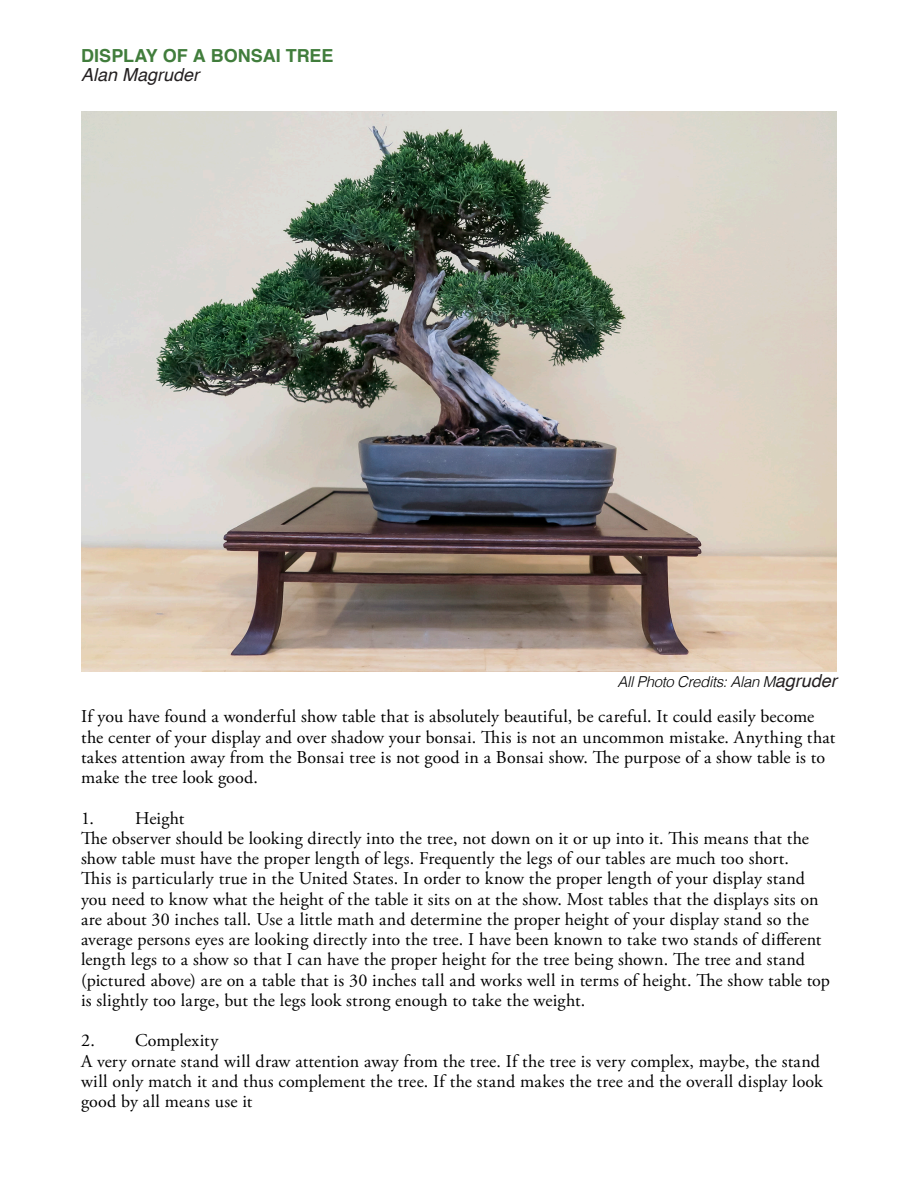
<style>
.page{position:relative;width:918px;height:1188px;background:#fff}
.page>*{position:absolute;margin:0;border:0;box-sizing:border-box;transform-origin:0 0}
.t1{font:18px/20.2px "Adobe Garamond Pro";letter-spacing:.01em;color:#000}
.t2{font:700 18px "Helvetica";letter-spacing:.005em;color:#417d3c}
.t3{font:italic 18px "Helvetica";color:#231f20}
.t4{font:italic 300 15px "Helvetica";letter-spacing:-.025em;color:#000}
.s1{font-weight:400;font-size:18px;color:#231f20}
</style>
<div class="page">
<img style="left:81px;top:112px;width:756px;height:559px">
<p class="t2" style="left:81px;top:41px;width:254px">DISPLAY OF A BONSAI TREE</p>
<p class="t3" style="left:81px;top:61px;width:120px">Alan Magruder</p>
<p class="t4" style="left:618px;top:669px;width:221px">All Photo Credits: Alan M<span class="s1">agruder</span></p>
<p class="t1" style="left:81px;top:707px;width:756px">If you have found a wonderful show table that is absolutely beautiful, be careful. It could easily become the center of your display and over shadow your bonsai. This is not an uncommon mistake. Anything that takes attention away from the Bonsai tree is not good in a Bonsai show. The purpose of a show table is to make the tree look good.</p>
<p class="t1" style="left:81px;top:808px;width:105px">1. Height</p>
<p class="t1" style="left:81px;top:829px;width:751px">The observer should be looking directly into the tree, not down on it or up into it. This means that the show table must have the proper length of legs. Frequently the legs of our tables are much too short.<br>This is particularly true in the United States. In order to know the proper length of your display stand you need to know what the height of the table it sits on at the show. Most tables that the displays sits on are about 30 inches tall. Use a little math and determine the proper height of your display stand so the average persons eyes are looking directly into the tree. I have been known to take two stands of different length legs to a show so that I can have the proper height for the tree being shown. The tree and stand (pictured above) are on a table that is 30 inches tall and works well in terms of height. The show table top is slightly too large, but the legs look strong enough to take the weight.</p>
<p class="t1" style="left:81px;top:1031px;width:139px">2. Complexity</p>
<p class="t1" style="left:81px;top:1051px;width:743px">A very ornate stand will draw attention away from the tree. If the tree is very complex, maybe, the stand will only match it and thus complement the tree. If the stand makes the tree and the overall display look good by all means use it</p>
</div>
